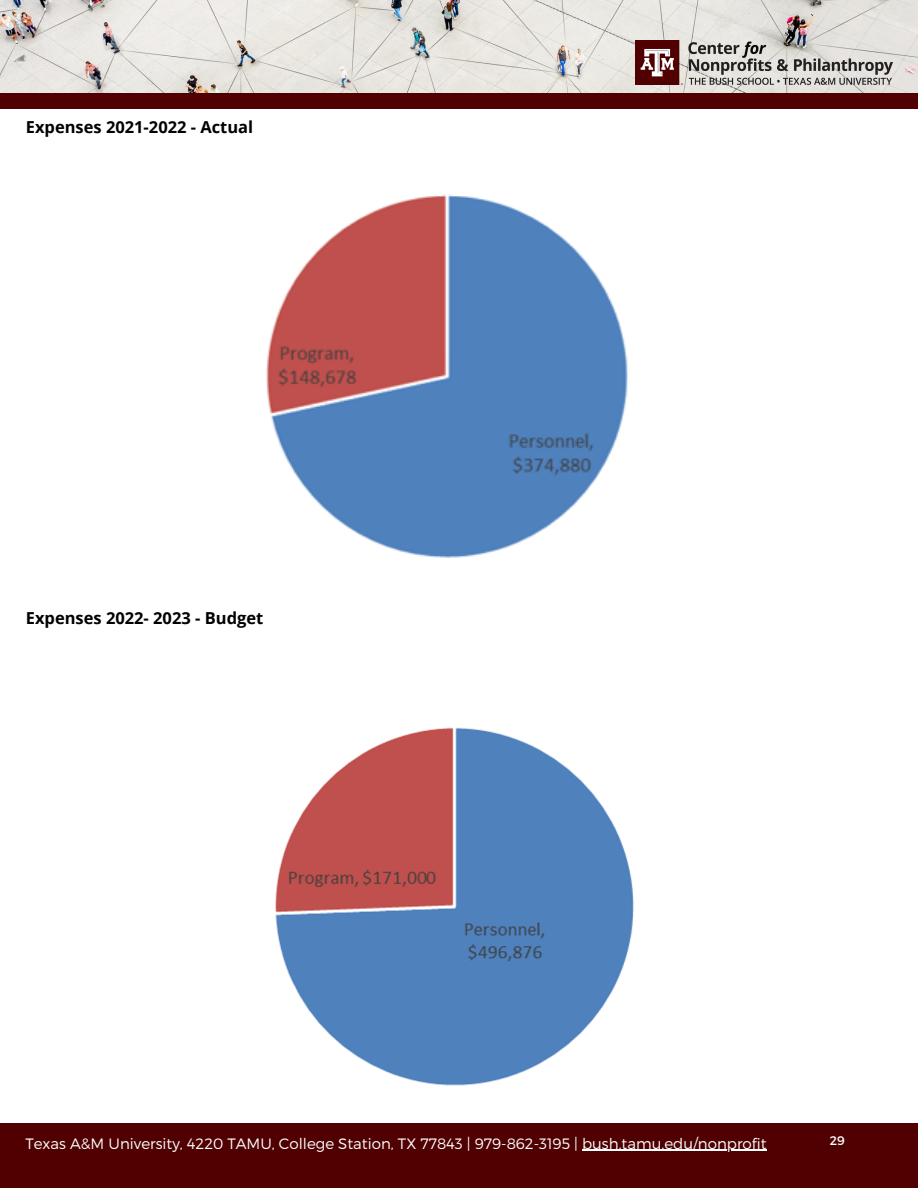
<style>
.page{position:relative;width:918px;height:1188px;background:#fff}
.page>*{position:absolute;margin:0;border:0;box-sizing:border-box;transform-origin:0 0}
.t1{font:700 16.5px "Open Sans";color:#000}
.t2{font:300 15px "Montserrat";color:#fff}
.t3{font:12.45px "Montserrat";color:#fff}
</style>
<div class="page">
<div style="left:0;top:1124px;width:918px;height:64px;background:#500000"></div>
<img style="left:0;top:0;width:918px;height:92px">
<div style="left:0;top:93px;width:918px;height:16px;background:#500000"></div>
<img style="left:636px;top:41px;width:256px;height:44px">
<img style="left:275px;top:727px;width:359px;height:359px">
<hr style="left:582px;top:1150px;width:185px;height:1px;background:#fff">
<img style="left:266px;top:195px;width:362px;height:363px">
<p class="t1" style="left:26px;top:115px;width:229px">Expenses 2021-2022 - Actual</p>
<p class="t1" style="left:26px;top:607px;width:239px">Expenses 2022- 2023 - Budget</p>
<p class="t2" style="left:25px;top:1134px;width:743px">Texas A&amp;M University, 4220 TAMU, College Station, TX 77843 | 979-862-3195 | bush.tamu.edu/nonprofit</p>
<p class="t3" style="left:830px;top:1133px;width:16px">29</p>
</div>
